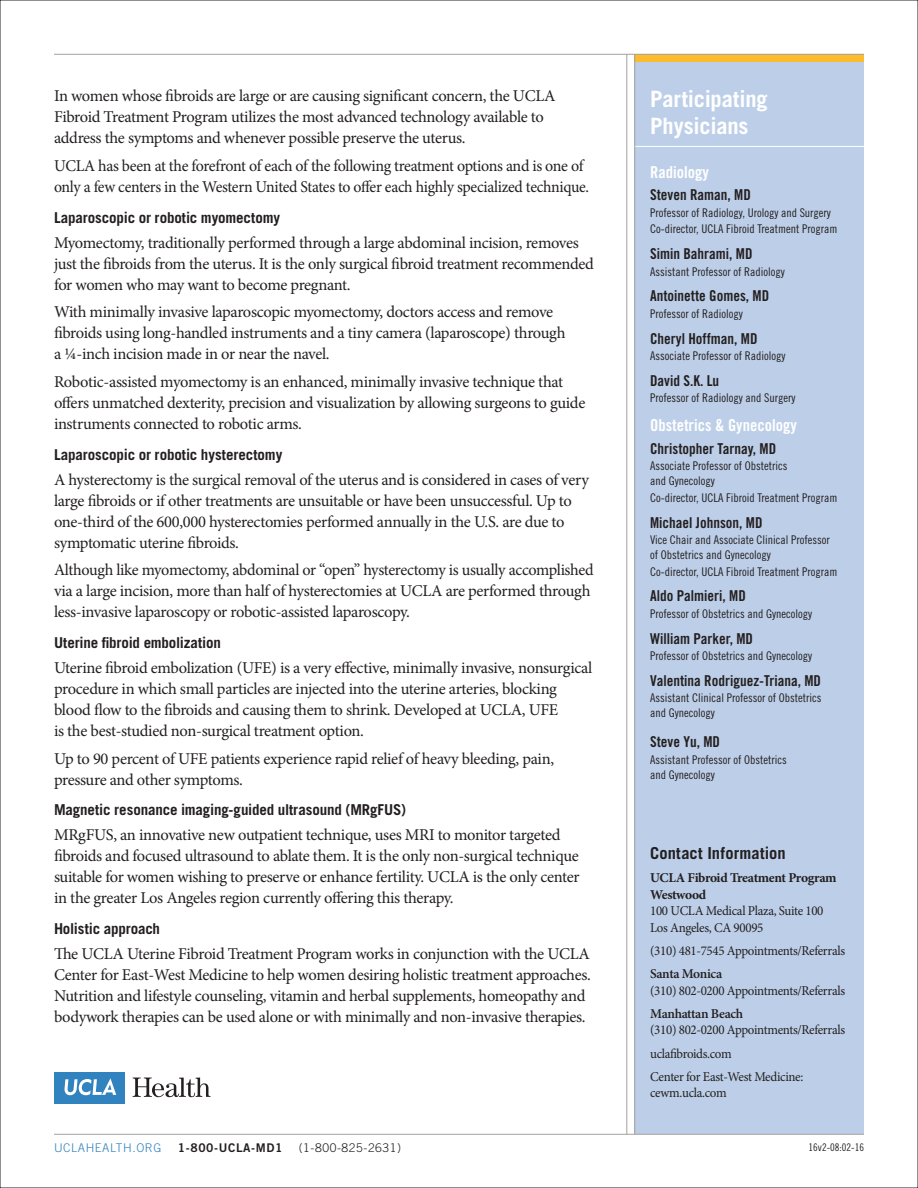
<style>
.page{position:relative;width:918px;height:1188px;background:#fff}
.page>*{position:absolute;margin:0;border:0;box-sizing:border-box;transform-origin:0 0}
.Sidebar_head{font:700 22.5px/27px "Trade Gothic";letter-spacing:-.005em;color:#fff}
.Body_copy{font:16.5px/21px "Minion Pro";letter-spacing:-.02em;color:#231f20}
.Faculty_Name{font:16.5px "Trade Gothic Bold Cond Twenty";color:#fff}
.t1{font:700 16.5px "Trade Gothic";letter-spacing:.01em;color:#231f20}
.Faculty_Name-2{font:15px "Trade Gothic Bold Cond Twenty";color:#231f20}
.Body_copy-2{font:700 15px "Trade Gothic";letter-spacing:-.01em;color:#231f20}
.Sidebar_Copy{font:13.5px/16.5px "Minion Pro";letter-spacing:-.025em;color:#231f20;scale:.96 1}
.Faculty_details{font:12px/15px "Trade Gothic Cond Eighteen";color:#231f20}
.t2{font:300 12px "Trade Gothic";letter-spacing:.05em;color:#231f20}
.t3{font:300 12px "Trade Gothic";letter-spacing:.05em;color:#3183bf}
.t4{font:12px "Trade Gothic Bold Two";letter-spacing:.05em;color:#231f20}
.t5{font:10.5px "Trade Gothic Cond Eighteen";color:#231f20}
.s1{font-weight:700}
.s2{font-weight:600}
</style>
<div class="page">
<div style="left:634px;top:54px;width:230px;height:1080px;background:#bdcfe8"></div>
<hr style="left:633px;top:146px;width:233px;height:1px;background:#fff">
<div style="left:634px;top:54px;width:230px;height:8px;background:#fdbb2e"></div>
<hr style="left:54px;top:1134px;width:810px;height:1px;background:#a2a19e">
<hr style="left:627px;top:54px;width:1px;height:1080px;background:#a2a19e">
<hr style="left:54px;top:54px;width:810px;height:1px;background:#a2a19e">
<hr style="left:634px;top:54px;width:1px;height:1080px;background:#a2a19e">
<div style="left:54px;top:1072px;width:71px;height:32px;background:#3183bf"></div>
<svg style="left:65px;top:1079px;width:51px;height:16px"></svg>
<svg style="left:133px;top:1078px;width:77px;height:19px"></svg>
<p class="Body_copy" style="left:54px;top:86px;width:503px">In women whose fibroids are large or are causing significant concern, the UCLA<br>Fibroid Treatment Program utilizes the most advanced technology available to address the symptoms and whenever possible preserve the uterus.</p>
<p class="Body_copy" style="left:54px;top:155px;width:537px">UCLA has been at the forefront of each of the following treatment options and is one of only a few centers in the Western United States to offer each highly specialized technique.</p>
<p class="Body_copy-2" style="left:54px;top:208px;width:228px">Laparoscopic or robotic myomectomy</p>
<p class="Body_copy" style="left:54px;top:232px;width:541px">Myomectomy, traditionally performed through a large abdominal incision, removes just the fibroids from the uterus. It is the only surgical fibroid treatment recommended for women who may want to become pregnant.</p>
<p class="Body_copy" style="left:54px;top:302px;width:513px">With minimally invasive laparoscopic myomectomy, doctors access and remove fibroids using long-handled instruments and a tiny camera (laparoscope) through a ¼-inch incision made in or near the navel.</p>
<p class="Body_copy" style="left:54px;top:371px;width:533px">Robotic-assisted myomectomy is an enhanced, minimally invasive technique that offers unmatched dexterity, precision and visualization by allowing surgeons to guide instruments connected to robotic arms.</p>
<p class="Body_copy-2" style="left:54px;top:445px;width:230px">Laparoscopic or robotic hysterectomy</p>
<p class="Body_copy" style="left:54px;top:469px;width:537px">A hysterectomy is the surgical removal of the uterus and is considered in cases of very large fibroids or if other treatments are unsuitable or have been unsuccessful. Up to one-third of the 600,000 hysterectomies performed annually in the U.S. are due to symptomatic uterine fibroids.</p>
<p class="Body_copy" style="left:54px;top:560px;width:541px">Although like myomectomy, abdominal or “open” hysterectomy is usually accomplished via a large incision, more than half of hysterectomies at UCLA are performed through less-invasive laparoscopy or robotic-assisted laparoscopy.</p>
<p class="Body_copy-2" style="left:54px;top:633px;width:168px">Uterine fibroid embolization</p>
<p class="Body_copy" style="left:54px;top:657px;width:540px">Uterine fibroid embolization (UFE) is a very effective, minimally invasive, nonsurgical procedure in which small particles are injected into the uterine arteries, blocking blood flow to the fibroids and causing them to shrink. Developed at UCLA, UFE<br>is the best-studied non-surgical treatment option.</p>
<p class="Body_copy" style="left:54px;top:748px;width:502px">Up to 90 percent of UFE patients experience rapid relief of heavy bleeding, pain, pressure and other symptoms.</p>
<p class="Body_copy-2" style="left:54px;top:801px;width:354px">Magnetic resonance imaging-guided ultrasound (MRgFUS)</p>
<p class="Body_copy" style="left:54px;top:824px;width:527px">MRgFUS, an innovative new outpatient technique, uses MRI to monitor targeted fibroids and focused ultrasound to ablate them. It is the only non-surgical technique suitable for women wishing to preserve or enhance fertility. UCLA is the only center in the greater Los Angeles region currently offering this therapy.</p>
<p class="Body_copy-2" style="left:54px;top:919px;width:108px">Holistic approach</p>
<p class="Body_copy" style="left:54px;top:943px;width:538px">The UCLA Uterine Fibroid Treatment Program works in conjunction with the UCLA Center for East-West Medicine to help women desiring holistic treatment approaches.<br>Nutrition and lifestyle counseling, vitamin and herbal supplements, homeopathy and bodywork therapies can be used alone or with minimally and non-invasive therapies.</p>
<p class="t3" style="left:54px;top:1140px;width:109px">UCLAHEALTH.ORG</p>
<p class="t4" style="left:178px;top:1140px;width:106px">1-800-UCLA-MD1</p>
<p class="t2" style="left:299px;top:1140px;width:104px">(1-800-825-2631)</p>
<p class="Sidebar_head" style="left:650px;top:85px;width:119px">Participating<br>Physicians</p>
<p class="Faculty_Name" style="left:650px;top:162px;width:60px">Radiology</p>
<p class="Faculty_Name-2" style="left:650px;top:186px;width:102px">Steven Raman, MD</p>
<p class="Faculty_details" style="left:650px;top:205px;width:182px">Professor of Radiology, Urology and Surgery</p>
<p class="Faculty_details" style="left:650px;top:222px;width:189px">Co-director, UCLA Fibroid Treatment Program</p>
<p class="Faculty_Name-2" style="left:650px;top:245px;width:104px">Simin Bahrami, MD</p>
<p class="Faculty_details" style="left:650px;top:264px;width:136px">Assistant Professor of Radiology</p>
<p class="Faculty_Name-2" style="left:650px;top:287px;width:121px">Antoinette Gomes, MD</p>
<p class="Faculty_details" style="left:650px;top:306px;width:94px">Professor of Radiology</p>
<p class="Faculty_Name-2" style="left:650px;top:329px;width:109px">Cheryl Hoffman, MD</p>
<p class="Faculty_details" style="left:650px;top:348px;width:137px">Associate Professor of Radiology</p>
<p class="Faculty_Name-2" style="left:650px;top:371px;width:71px">David S.K. Lu</p>
<p class="Faculty_details" style="left:650px;top:391px;width:147px">Professor of Radiology and Surgery</p>
<p class="Faculty_Name" style="left:650px;top:415px;width:148px">Obstetrics &amp; Gynecology</p>
<p class="Faculty_Name-2" style="left:650px;top:439px;width:128px">Christopher Tarnay, MD</p>
<p class="Faculty_details" style="left:650px;top:458px;width:139px">Associate Professor of Obstetrics and Gynecology</p>
<p class="Faculty_details" style="left:650px;top:490px;width:189px">Co-director, UCLA Fibroid Treatment Program</p>
<p class="Faculty_Name-2" style="left:650px;top:513px;width:114px">Michael Johnson, MD</p>
<p class="Faculty_details" style="left:650px;top:532px;width:181px">Vice Chair and Associate Clinical Professor of Obstetrics and Gynecology</p>
<p class="Faculty_details" style="left:650px;top:564px;width:189px">Co-director, UCLA Fibroid Treatment Program</p>
<p class="Faculty_Name-2" style="left:650px;top:587px;width:97px">Aldo Palmieri, MD</p>
<p class="Faculty_details" style="left:650px;top:606px;width:163px">Professor of Obstetrics and Gynecology</p>
<p class="Faculty_Name-2" style="left:650px;top:629px;width:105px">William Parker, MD</p>
<p class="Faculty_details" style="left:650px;top:648px;width:163px">Professor of Obstetrics and Gynecology</p>
<p class="Faculty_Name-2" style="left:650px;top:671px;width:172px">Valentina Rodriguez-Triana, MD</p>
<p class="Faculty_details" style="left:650px;top:691px;width:173px">Assistant Clinical Professor of Obstetrics and Gynecology</p>
<p class="Faculty_Name-2" style="left:650px;top:732px;width:71px">Steve Yu, MD</p>
<p class="Faculty_details" style="left:650px;top:752px;width:138px">Assistant Professor of Obstetrics and Gynecology</p>
<p class="t1" style="left:650px;top:843px;width:137px">Contact Information</p>
<p class="Sidebar_Copy" style="left:650px;top:870px;width:196px"><span class="s1">UCLA Fibroid Treatment Program<br>Westwood<br></span>100 UCLA Medical Plaza, Suite 100<br>Los Angeles, CA 90095</p>
<p class="Sidebar_Copy" style="left:650px;top:942px;width:205px">(310) 481-7545 Appointments/Referrals</p>
<p class="Sidebar_Copy" style="left:650px;top:966px;width:205px"><span class="s2">Santa Monica<br></span>(310) 802-0200 Appointments/Referrals</p>
<p class="Sidebar_Copy" style="left:650px;top:1005px;width:205px"><span class="s2">Manhattan Beach<br></span>(310) 802-0200 Appointments/Referrals</p>
<p class="Sidebar_Copy" style="left:650px;top:1045px;width:86px">uclafibroids.com</p>
<p class="Sidebar_Copy" style="left:650px;top:1068px;width:161px">Center for East-West Medicine: cewm.ucla.com</p>
<p class="t5" style="left:809px;top:1141px;width:57px">16v2-08:02-16</p>
</div>
